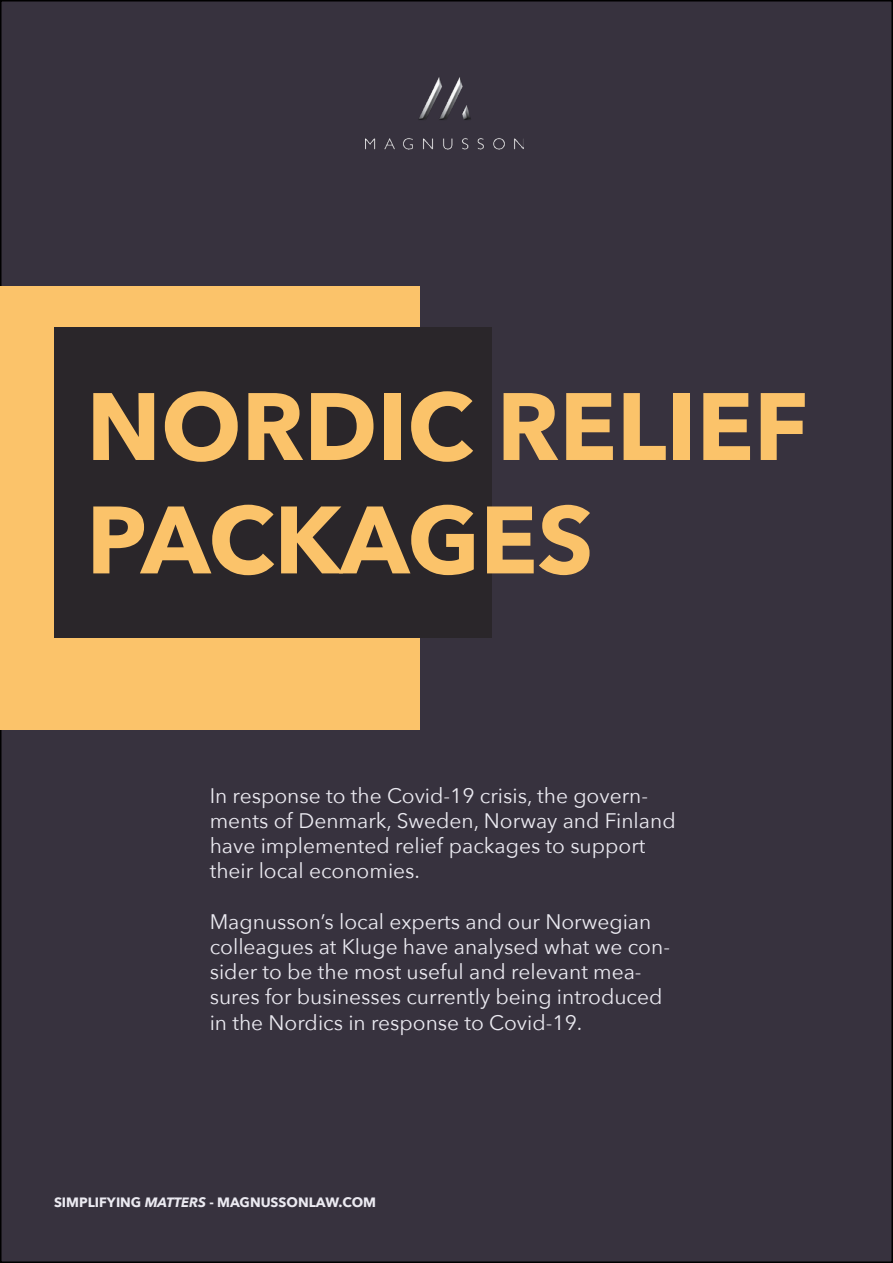
<style>
.page{position:relative;width:893px;height:1263px;background:#fff}
.page>*{position:absolute;margin:0;border:0;box-sizing:border-box;transform-origin:0 0}
.t1{font:700 94.5px/113.4px "Avenir Next";color:#fbc36a}
.t2{font:21px/25.2px "Avenir Next";color:#ebeaf1}
.t3{font:700 13.5px "Avenir Next";color:#ebeaf1}
.s1{font-style:italic}
</style>
<div class="page">
<div style="left:1px;top:1px;width:891px;height:1261px;background:#37323e"></div>
<img style="left:365px;top:77px;width:159px;height:73px">
<div style="left:0;top:286px;width:419px;height:444px;background:#fbc36a"></div>
<div style="left:54px;top:327px;width:437px;height:311px;background:#2a262a"></div>
<h1 class="t1" style="left:86px;top:369px;width:723px">NORDIC RELIEF<br>PACKAGES</h1>
<p class="t2" style="left:210px;top:782px;width:467px">In response to the Covid-19 crisis, the govern&shy;ments of Denmark, Sweden, Norway and Finland have implemented relief packages to support their local economies.</p>
<p class="t2" style="left:210px;top:908px;width:462px">Magnusson’s local experts and our Norwegian colleagues at Kluge have analysed what we con&shy;sider to be the most useful and relevant mea&shy;sures for businesses currently being introduced in the Nordics in response to Covid-19.</p>
<p class="t3" style="left:54px;top:1191px;width:324px">SIMPLIFYING <span class="s1">MATTERS</span> - MAGNUSSONLAW.COM</p>
</div>
